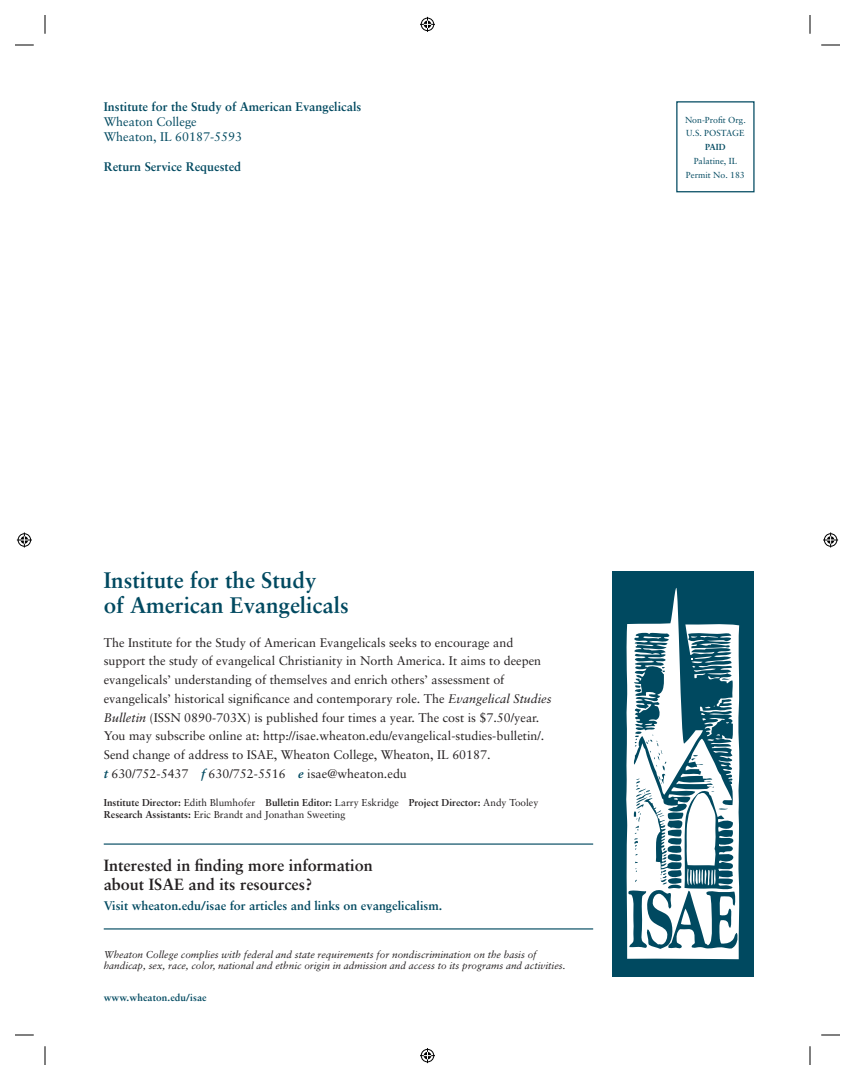
<style>
.page{position:relative;width:855px;height:1080px;background:#fff}
.page>*{position:absolute;margin:0;border:0;box-sizing:border-box;transform-origin:0 0}
.t1{font:700 22.5px/25px "Sabon";color:#004960}
.t2{font:700 16.25px/18.8px "Sabon";color:#231f20}
.t3{font:12.5px/18.8px "Sabon";color:#231f20}
.t4{font:700 12.5px "Sabon";color:#004960}
.t5{font:12.5px/15px "Sabon";color:#004960}
.t6{font:italic 10px/11.2px "Sabon";color:#231f20}
.t7{font:700 10px/12.5px "Sabon";color:#231f20}
.t8{font:700 10px "Sabon";letter-spacing:.01em;color:#004960}
.t9{font:8.75px/13.8px "Sabon";color:#004960}
.t10{font:700 8.75px "Sabon";color:#004960}
.s1{font-style:italic}
.s2{font-weight:700;font-style:italic;color:#004960}
.s3{font-weight:400}
</style>
<div class="page">
<div style="left:612px;top:571px;width:142px;height:405px;background:#004960"></div>
<svg style="left:626px;top:588px;width:114px;height:371px"></svg>
<svg style="left:691px;top:636px;width:28px;height:2px"></svg>
<svg style="left:701px;top:706px;width:28px;height:36px"></svg>
<hr style="left:104px;top:843px;width:489px;height:2px;background:#004960">
<hr style="left:104px;top:928px;width:489px;height:2px;background:#004960">
<svg style="left:15px;top:44px;width:19px;height:2px"></svg>
<svg style="left:821px;top:44px;width:19px;height:2px"></svg>
<svg style="left:15px;top:1034px;width:19px;height:2px"></svg>
<svg style="left:821px;top:1034px;width:19px;height:2px"></svg>
<svg style="left:44px;top:15px;width:2px;height:19px"></svg>
<svg style="left:44px;top:1046px;width:2px;height:19px"></svg>
<svg style="left:809px;top:15px;width:2px;height:19px"></svg>
<svg style="left:809px;top:1046px;width:2px;height:19px"></svg>
<svg style="left:420px;top:17px;width:15px;height:15px"></svg>
<svg style="left:420px;top:1048px;width:15px;height:15px"></svg>
<svg style="left:17px;top:532px;width:15px;height:16px"></svg>
<svg style="left:823px;top:532px;width:15px;height:16px"></svg>
<p class="t4" style="left:104px;top:99px;width:259px">Institute for the Study of American Evangelicals</p>
<p class="t5" style="left:104px;top:114px;width:140px">Wheaton College<br>Wheaton, IL 60187-5593</p>
<p class="t4" style="left:104px;top:159px;width:139px">Return Service Requested</p>
<p class="t9" style="left:685px;top:113px;width:62px">Non-Profit Org.<br>U.S. POSTAGE</p>
<p class="t10" style="left:705px;top:142px;width:22px">PAID</p>
<p class="t9" style="left:686px;top:154px;width:60px;text-align:center">Palatine, IL<br>Permit No. 183</p>
<h1 class="t1" style="left:104px;top:567px;width:247px">Institute for the Study<br>of American Evangelicals</h1>
<p class="t3" style="left:104px;top:633px;width:449px">The Institute for the Study of American Evangelicals seeks to encourage and support the study of evangelical Christianity in North America. It aims to deepen evangelicals’ understanding of themselves and enrich others’ assessment of evangelicals’ historical significance and contemporary role. The <span class="s1">Evangelical Studies Bulletin</span> (ISSN 0890-703X) is published four times a year. The cost is $7.50/year.<br>You may subscribe online at: http://isae.wheaton.edu/evangelical-studies-bulletin/.<br>Send change of address to ISAE, Wheaton College, Wheaton, IL 60187.<br><span class="s2">t</span> 630/752-5437 <span class="s2">f</span> 630/752-5516 <span class="s2">e</span> isae@wheaton.edu</p>
<p class="t7" style="left:104px;top:796px;width:436px">Institute Director: <span class="s3">Edith Blumhofer</span> Bulletin Editor: <span class="s3">Larry Eskridge</span> Project Director: <span class="s3">Andy Tooley<br></span>Research Assistants: <span class="s3">Eric Brandt and Jonathan Sweeting</span></p>
<h2 class="t2" style="left:104px;top:855px;width:271px">Interested in finding more information about ISAE and its resources?</h2>
<p class="t4" style="left:104px;top:897px;width:340px">Visit wheaton.edu/isae for articles and links on evangelicalism.</p>
<p class="t6" style="left:104px;top:949px;width:463px">Wheaton College complies with federal and state requirements for nondiscrimination on the basis of handicap, sex, race, color, national and ethnic origin in admission and access to its programs and activities.</p>
<p class="t8" style="left:104px;top:992px;width:104px">www.wheaton.edu/isae</p>
</div>
